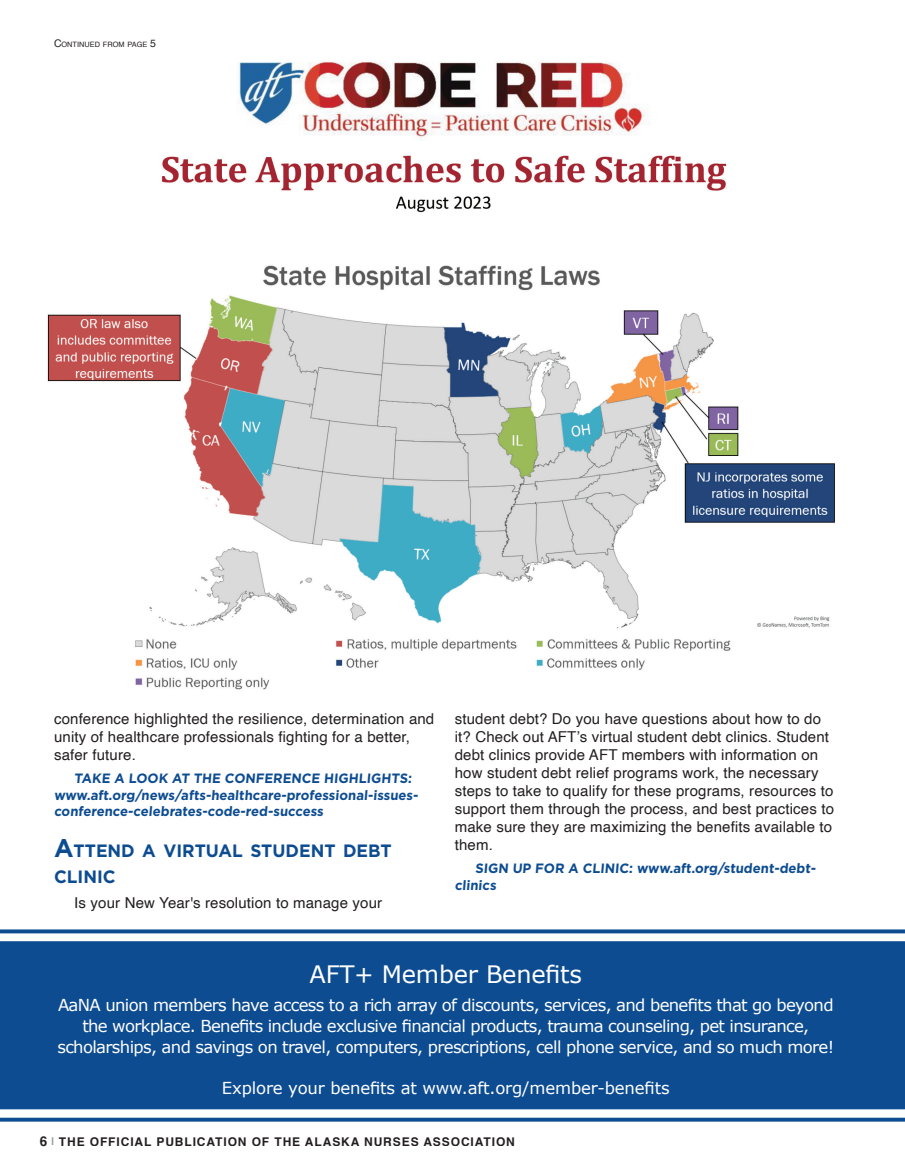
<style>
.page{position:relative;width:905px;height:1175px;background:#fff}
.page>*{position:absolute;margin:0;border:0;box-sizing:border-box;transform-origin:0 0}
.vaccine_photo_text_white{font:24px "Verdana";letter-spacing:-.01em;color:#fff}
.aft_subhead{font:700 17.85px/25.5px "Gotham";color:#0d4c91}
.vaccine_photo_text_white-2{font:16.5px/21px "Verdana";letter-spacing:-.04em;color:#fff;text-align:center}
.vaccine_photo_text_white-3{font:16.5px "Verdana";letter-spacing:-.01em;color:#fff}
.text_font{font:15px/18px "Helvetica";letter-spacing:.01em;color:#231f20}
.aft_italic{font:700 13.5px/16.2px "Gotham";color:#0d4c91}
.t1{font:700 12px "Helvetica";letter-spacing:.075em;color:#231f20}
.Txt_Helvetica{font:7.35px "Helvetica";color:#231f20}
.s1{font-size:10.5px}
.s2{font-size:25.5px}
.s3{font-size:13.5px}
.s4{font-size:10.5px;color:#95979a}
</style>
<div class="page">
<div style="left:0;top:941px;width:904px;height:168px;background:#0d4c91"></div>
<svg style="left:0;top:929px;width:904px;height:4px;background:#28609d"></svg>
<svg style="left:0;top:1117px;width:904px;height:4px;background:#376ba4"></svg>
<img style="left:237px;top:62px;width:411px;height:78px">
<img style="left:47px;top:155px;width:788px;height:535px">
<p class="Txt_Helvetica" style="left:54px;top:39px;width:104px"><span class="s1">C</span>ONTINUED FROM PAGE <span class="s1">5</span></p>
<p class="text_font" style="left:54px;top:710px;width:382px">conference highlighted the resilience, determination and unity of healthcare professionals fighting for a better, safer future.</p>
<p class="aft_italic" style="left:54px;top:770px;width:367px;text-indent:20px">TAKE A LOOK AT THE CONFERENCE HIGHLIGHTS: www.aft.org/news/afts-healthcare-professional-issues&shy;conference-celebrates-code-red-success</p>
<p class="aft_subhead" style="left:54px;top:838px;width:339px"><span class="s2">A</span>TTEND A VIRTUAL STUDENT DEBT<br>CLINIC</p>
<p class="text_font" style="left:74px;top:894px;width:309px">Is your New Year's resolution to manage your</p>
<p class="text_font" style="left:454px;top:710px;width:381px">student debt? Do you have questions about how to do it? Check out AFT’s virtual student debt clinics. Student debt clinics provide AFT members with information on how student debt relief programs work, the necessary steps to take to qualify for these programs, resources to support them through the process, and best practices to make sure they are maximizing the benefits available to them.</p>
<p class="aft_italic" style="left:454px;top:860px;width:364px;text-indent:20px">SIGN UP FOR A CLINIC: www.aft.org/student-debt&shy;clinics</p>
<p class="vaccine_photo_text_white" style="left:309px;top:959px;width:274px">AFT+ Member Benefits</p>
<p class="vaccine_photo_text_white-2" style="left:57px;top:994px;width:778px">AaNA union members have access to a rich array of discounts, services, and benefits that go beyond the workplace. Benefits include exclusive financial products, trauma counseling, pet insurance, scholarships, and savings on travel, computers, prescriptions, cell phone service, and so much more!</p>
<p class="vaccine_photo_text_white-3" style="left:222px;top:1077px;width:449px">Explore your benefits at www.aft.org/member-benefits</p>
<p class="t1" style="left:40px;top:1134px;width:476px"><span class="s3">6</span> <span class="s4">|</span> THE OFFICIAL PUBLICATION OF THE ALASKA NURSES ASSOCIATION</p>
</div>
